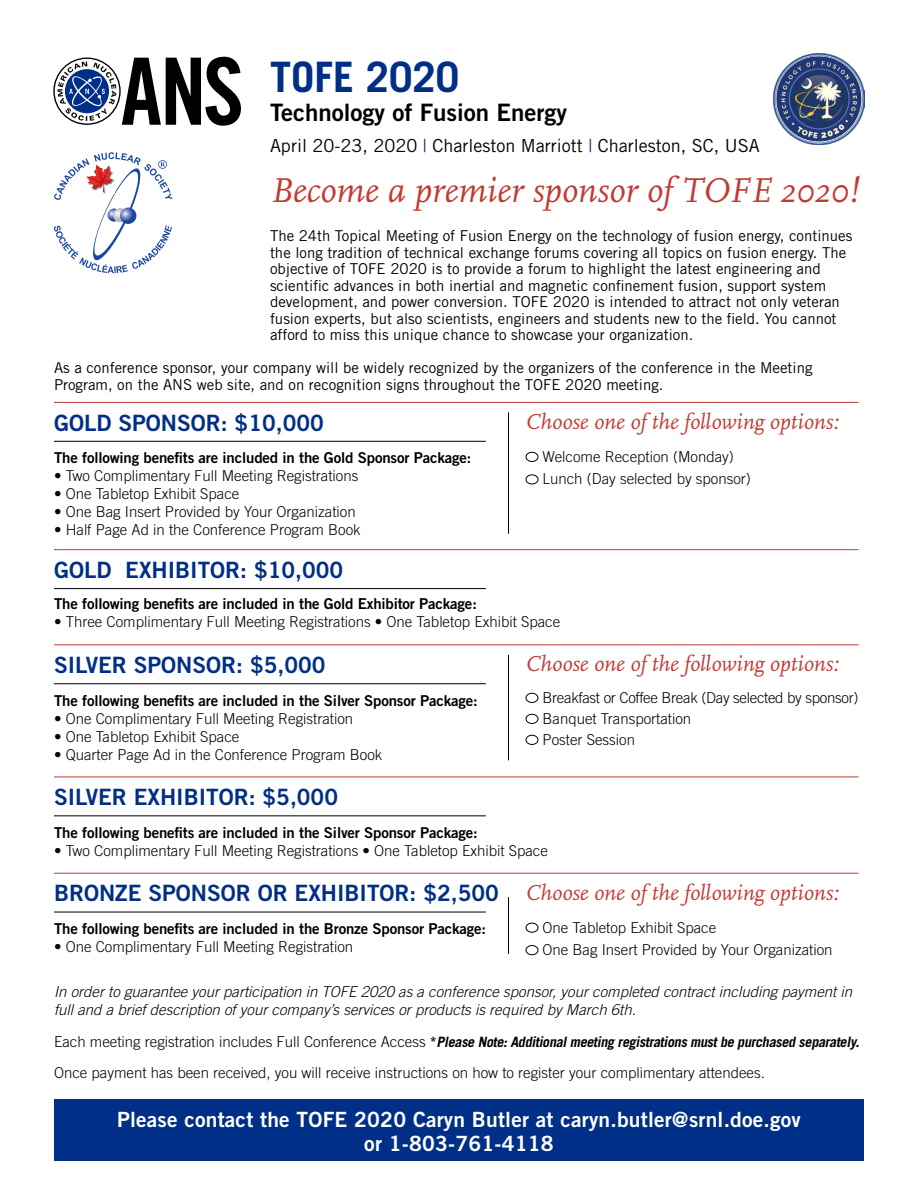
<style>
.page{position:relative;width:918px;height:1188px;background:#fff}
.page>*{position:absolute;margin:0;border:0;box-sizing:border-box;transform-origin:0 0}
.t1{font:700 42px "Trade Gothic";color:#002f87}
.t2{font:italic 36px "Scala OT";color:#c23b33}
.t3{font:24px "Trade Gothic Bold Two";color:#000}
.t4{font:22.5px "Trade Gothic Bold Two";color:#002f87}
.t5{font:italic 22.5px "Scala OT";color:#c23b33}
.t6{font:21px/24px "Trade Gothic Bold Two";letter-spacing:.01em;color:#fff;text-align:center}
.t7{font:18px "Trade Gothic";color:#000}
.t8{font:15px/16.5px "Trade Gothic";color:#000}
.t9{font:300 15px/22.5px "Trade Gothic";color:#000}
.t10{font:15px "Trade Gothic Bold Two";letter-spacing:-.01em;color:#000}
.t11{font:italic 300 15px/18px "Trade Gothic";color:#000}
.t12{font:300 15px/21px "Trade Gothic";letter-spacing:-.02em;color:#000}
.t13{font:italic 700 14.25px "Trade Gothic";color:#000}
.s1{color:#002f87}
.s2{font-weight:300;font-style:normal;font-size:15px}
.s3{font-style:normal}
</style>
<div class="page">
<svg style="left:53px;top:57px;width:188px;height:69px"></svg>
<img style="left:773px;top:54px;width:91px;height:91px">
<hr style="left:54px;top:441px;width:432px;height:1px;background:#000">
<hr style="left:54px;top:588px;width:432px;height:1px;background:#000">
<hr style="left:54px;top:683px;width:432px;height:1px;background:#000">
<hr style="left:54px;top:912px;width:432px;height:1px;background:#000">
<hr style="left:508px;top:412px;width:1px;height:122px;background:#000">
<hr style="left:508px;top:655px;width:1px;height:105px;background:#000">
<hr style="left:508px;top:897px;width:1px;height:57px;background:#000">
<hr style="left:54px;top:402px;width:805px;height:1px;background:#c23b33">
<hr style="left:54px;top:549px;width:805px;height:1px;background:#c23b33">
<hr style="left:54px;top:644px;width:805px;height:1px;background:#c23b33">
<hr style="left:54px;top:815px;width:432px;height:1px;background:#000">
<hr style="left:54px;top:777px;width:805px;height:1px;background:#c23b33">
<hr style="left:54px;top:873px;width:805px;height:1px;background:#c23b33">
<div style="left:526px;top:452px;width:12px;height:10px;border:1px solid #000;border-radius:50%"></div>
<div style="left:526px;top:474px;width:12px;height:10px;border:1px solid #000;border-radius:50%"></div>
<div style="left:526px;top:693px;width:12px;height:10px;border:1px solid #000;border-radius:50%"></div>
<div style="left:526px;top:714px;width:12px;height:10px;border:1px solid #000;border-radius:50%"></div>
<div style="left:526px;top:735px;width:12px;height:10px;border:1px solid #000;border-radius:50%"></div>
<div style="left:54px;top:1099px;width:810px;height:62px;background:#002f87"></div>
<svg style="left:54px;top:152px;width:118px;height:121px"></svg>
<div style="left:526px;top:923px;width:12px;height:10px;border:1px solid #000;border-radius:50%"></div>
<div style="left:526px;top:945px;width:12px;height:10px;border:1px solid #000;border-radius:50%"></div>
<h1 class="t1" style="left:270px;top:52px;width:191px">TOFE 2020</h1>
<h3 class="t3" style="left:270px;top:98px;width:299px">Technology of Fusion Energy</h3>
<p class="t7" style="left:270px;top:135px;width:491px">April 20-23, 2020 <span class="s1">|</span> Charleston Marriott <span class="s1">|</span> Charleston, SC, USA</p>
<h2 class="t2" style="left:270px;top:171px;width:591px">Become a premier sponsor of TOFE 2020!</h2>
<p class="t8" style="left:270px;top:227px;width:584px">The 24th Topical Meeting of Fusion Energy on the technology of fusion energy, continues the long tradition of technical exchange forums covering all topics on fusion energy. The objective of TOFE 2020 is to provide a forum to highlight the latest engineering and scientific advances in both inertial and magnetic confinement fusion, support system development, and power conversion. TOFE 2020 is intended to attract not only veteran fusion experts, but also scientists, engineers and students new to the field. You cannot afford to miss this unique chance to showcase your organization.</p>
<p class="t8" style="left:54px;top:359px;width:760px">As a conference sponsor, your company will be widely recognized by the organizers of the conference in the Meeting<br>Program, on the ANS web site, and on recognition signs throughout the TOFE 2020 meeting.</p>
<h3 class="t4" style="left:54px;top:409px;width:271px">GOLD SPONSOR: $10,000</h3>
<p class="t10" style="left:54px;top:449px;width:419px">The following benefits are included in the Gold Sponsor Package:</p>
<p class="t9" style="left:54px;top:464px;width:306px">• Two Complimentary Full Meeting Registrations</p>
<p class="t9" style="left:54px;top:482px;width:187px">• One Tabletop Exhibit Space</p>
<p class="t9" style="left:54px;top:500px;width:303px">• One Bag Insert Provided by Your Organization</p>
<p class="t9" style="left:54px;top:518px;width:308px">• Half Page Ad in the Conference Program Book</p>
<h3 class="t4" style="left:54px;top:556px;width:291px">GOLD EXHIBITOR: $10,000</h3>
<h3 class="t5" style="left:526px;top:409px;width:315px">Choose one of the following options:</h3>
<p class="t9" style="left:543px;top:445px;width:210px">Welcome Reception (Monday)<br>Lunch (Day selected by sponsor)</p>
<p class="t10" style="left:54px;top:594px;width:424px">The following benefits are included in the Gold Exhibitor Package:</p>
<p class="t9" style="left:54px;top:610px;width:508px">• Three Complimentary Full Meeting Registrations • One Tabletop Exhibit Space</p>
<h3 class="t4" style="left:54px;top:651px;width:273px">SILVER SPONSOR: $5,000</h3>
<p class="t10" style="left:54px;top:691px;width:425px">The following benefits are included in the Silver Sponsor Package:</p>
<p class="t9" style="left:54px;top:707px;width:301px">• One Complimentary Full Meeting Registration</p>
<p class="t9" style="left:54px;top:725px;width:187px">• One Tabletop Exhibit Space</p>
<p class="t9" style="left:54px;top:743px;width:330px">• Quarter Page Ad in the Conference Program Book</p>
<h3 class="t4" style="left:54px;top:783px;width:286px">SILVER EXHIBITOR: $5,000</h3>
<h3 class="t5" style="left:526px;top:652px;width:315px">Choose one of the following options:</h3>
<p class="t12" style="left:543px;top:687px;width:317px">Breakfast or Coffee Break (Day selected by sponsor)<br>Banquet Transportation<br>Poster Session</p>
<p class="t10" style="left:54px;top:823px;width:425px">The following benefits are included in the Silver Sponsor Package:</p>
<p class="t9" style="left:54px;top:839px;width:495px">• Two Complimentary Full Meeting Registrations • One Tabletop Exhibit Space</p>
<h3 class="t5" style="left:526px;top:880px;width:315px">Choose one of the following options:</h3>
<p class="t9" style="left:543px;top:916px;width:292px">One Tabletop Exhibit Space<br>One Bag Insert Provided by Your Organization</p>
<p class="t11" style="left:54px;top:983px;width:800px">In order to guarantee your participation in TOFE 2020 as a conference sponsor, your completed contract including payment in full and a brief description of your company’s services or products is required by March 6th.</p>
<p class="t13" style="left:54px;top:1033px;width:810px"><span class="s2">E a c h m e e t i n g r e g i s t r a t i o n i n c l u d e s F u l l C o n f e r e n c e A c c e s s</span> <span class="s3">*</span> Please Note:Additionalmeeting registrationsmustbe purchased separately.</p>
<p class="t9" style="left:54px;top:1061px;width:712px">Once payment has been received, you will receive instructions on how to register your complimentary attendees.</p>
<h3 class="t4" style="left:54px;top:879px;width:446px">BRONZE SPONSOR OR EXHIBITOR: $2,500</h3>
<p class="t10" style="left:54px;top:919px;width:434px">The following benefits are included in the Bronze Sponsor Package:</p>
<p class="t9" style="left:54px;top:935px;width:301px">• One Complimentary Full Meeting Registration</p>
<h3 class="t6" style="left:117px;top:1107px;width:685px">Please contact the TOFE 2020 Caryn Butler at caryn.butler@srnl.doe.gov or 1-803-761-4118</h3>
</div>
